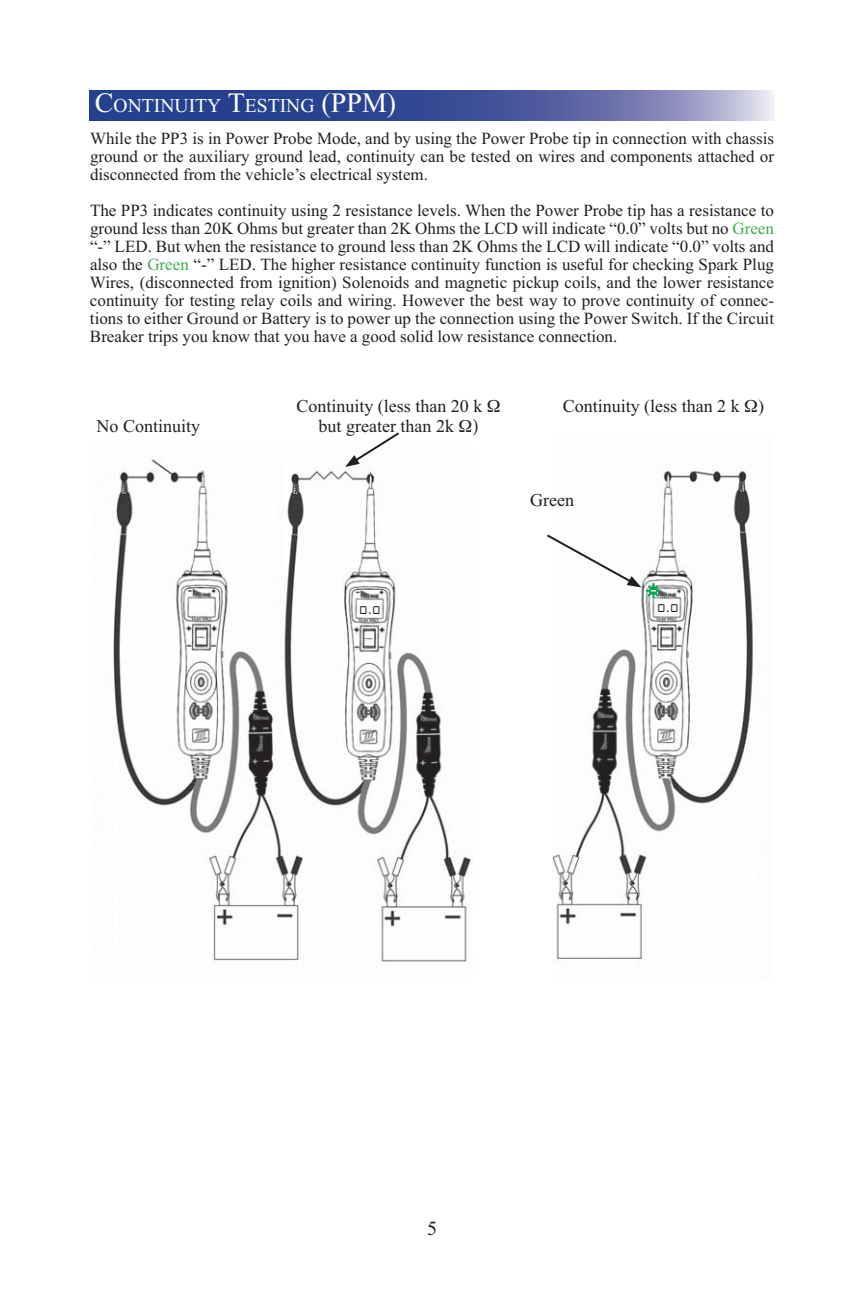
<style>
.page{position:relative;width:864px;height:1296px;background:#fff}
.page>*{position:absolute;margin:0;border:0;box-sizing:border-box;transform-origin:0 0}
.t1{font:20px "Times New Roman";color:#231f20}
.t2{font:19.6px "Times New Roman";color:#fff}
.t3{font:18px/20px "Times New Roman";color:#231f20;text-align:center}
.t4{font:17px/18px "Times New Roman";color:#231f20;text-align:justify}
.t5{font:300 15.2px "Bank Gothic";color:#231f20;scale:.75 1}
.s1{font-size:28px}
.s2{color:#41ad49}
</style>
<div class="page">
<img style="left:113px;top:459px;width:360px;height:507px">
<img style="left:552px;top:470px;width:201px;height:493px">
<svg style="left:89px;top:90px;width:685px;height:31px;background:#4d5ea0"></svg>
<svg style="left:547px;top:533px;width:115px;height:67px"></svg>
<svg style="left:345px;top:432px;width:56px;height:35px"></svg>
<p class="t2" style="left:95px;top:99px;width:303px"><span class="s1">C</span>ONTINUITY <span class="s1">T</span>ESTING <span class="s1">(PPM)</span></p>
<p class="t4" style="left:90px;top:131px;width:686px">While the PP3 is in Power Probe Mode, and by using the Power Probe tip in connection with chassis ground or the auxiliary ground lead, continuity can be tested on wires and components attached or disconnected from the vehicle’s electrical system.</p>
<p class="t4" style="left:90px;top:203px;width:686px">The PP3 indicates continuity using 2 resistance levels. When the Power Probe tip has a resistance to ground less than 20K Ohms but greater than 2K Ohms the LCD will indicate “0.0” volts but no <span class="s2">Green </span>“-” LED. But when the resistance to ground less than 2K Ohms the LCD will indicate “0.0” volts and also the <span class="s2">Green</span> “-” LED. The higher resistance continuity function is useful for checking Spark Plug Wires, (disconnected from ignition) Solenoids and magnetic pickup coils, and the lower resistance continuity for testing relay coils and wiring. However the best way to prove continuity of connec&shy;tions to either Ground or Battery is to power up the connection using the Power Switch. If the Circuit Breaker trips you know that you have a good solid low resistance connection.</p>
<p class="t3" style="left:97px;top:418px;width:105px">No Continuity</p>
<p class="t3" style="left:296px;top:398px;width:188px">Continuity (less than 20 k but greater than 2k</p>
<p class="t5" style="left:359px;top:600px;width:30px">0.0</p>
<p class="t3" style="left:563px;top:398px;width:203px">Continuity (less than 2 k )</p>
<p class="t3" style="left:530px;top:492px;width:45px">Green</p>
<p class="t5" style="left:657px;top:598px;width:30px">0.0</p>
<p class="t1" style="left:427px;top:1221px;width:11px">5</p>
</div>
